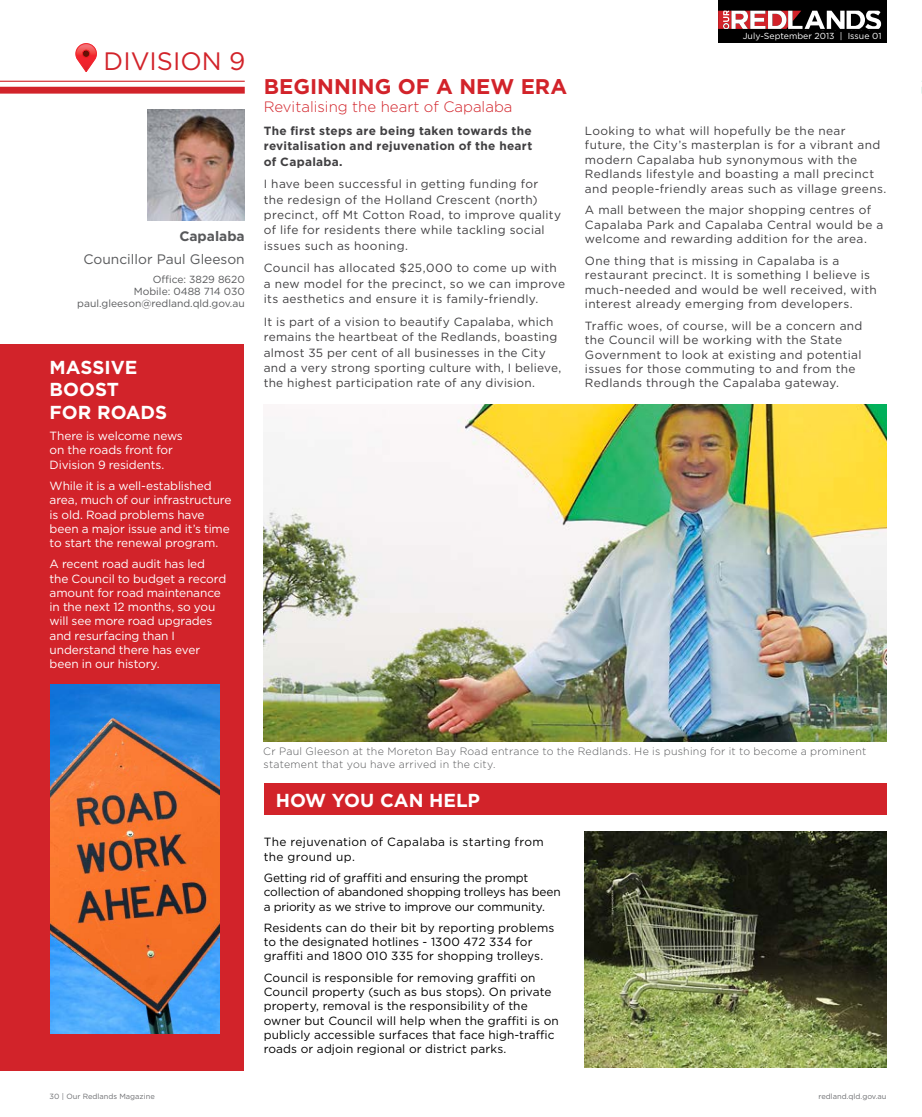
<style>
.page{position:relative;width:922px;height:1117px;background:#fff}
.page>*{position:absolute;margin:0;border:0;box-sizing:border-box;transform-origin:0 0}
.t1{font:25.12px "Gotham";color:#d2232a}
.t2{font:700 21.25px "Gotham";color:#d2232a}
.t3{font:700 18.75px/22.5px "Gotham";color:#fff;text-align:justify}
.t4{font:300 15px "Gotham";color:#d2232a}
.t5{font:13.75px "Gotham";color:#58595b}
.t6{font:700 13.75px "Gotham";color:#58595b}
.t7{font:11.88px/14.5px "Gotham";letter-spacing:.025em;color:#414042}
.t8{font:11.88px/14.2px "Gotham";letter-spacing:.005em;color:#000}
.t9{font:11.88px/14.2px "Gotham";letter-spacing:-.01em;color:#fff}
.t10{font:700 11.88px/15.4px "Gotham";letter-spacing:.02em;color:#414042;text-align:justify}
.t11{font:11.88px/14.2px "Gotham";letter-spacing:.03em;color:#000}
.t12{font:300 10.62px/12.8px "Gotham";letter-spacing:.02em;color:#58595b}
.t13{font:10.25px/12.4px "Gotham";color:#58595b;text-align:right}
.t14{font:8.75px "Gotham";color:#fff}
.t15{font:7.5px "Gotham";color:#6d6e71}
.t16{font:6px "Lobster 1.4";color:#fff}
</style>
<div class="page">
<div style="left:717px;top:0;width:169px;height:43px;background:#000"></div>
<svg style="left:718px;top:11px;width:162px;height:18px"></svg>
<div style="left:264px;top:783px;width:622px;height:32px;background:#d2232a"></div>
<div style="left:0;top:343px;width:244px;height:727px;background:#d2232a"></div>
<div style="left:0;top:87px;width:245px;height:7px;background:#d2232a"></div>
<hr style="left:0;top:81px;width:245px;height:1px;background:#d2232a">
<svg style="left:76px;top:43px;width:21px;height:29px"></svg>
<div style="left:82px;top:50px;width:8px;height:7px;border:1px solid #ed1d24;border-radius:50%"></div>
<img style="left:147px;top:110px;width:98px;height:110px">
<img style="left:264px;top:404px;width:622px;height:337px">
<img style="left:584px;top:831px;width:302px;height:236px">
<img style="left:51px;top:684px;width:169px;height:349px">
<hr style="left:921px;top:350px;width:1px;height:717px;background:#00a769">
<h1 class="t1" style="left:104px;top:45px;width:143px">DIVISION 9</h1>
<p class="t6" style="left:179px;top:227px;width:67px">Capalaba</p>
<p class="t5" style="left:84px;top:250px;width:163px">Councillor Paul Gleeson</p>
<p class="t13" style="left:77px;top:272px;width:169px">Office: 3829 8620<br>Mobile: 0488 714 030 paul.gleeson@redland.qld.gov.au</p>
<h3 class="t3" style="left:50px;top:355px;width:15px">MASSIVE BOOST FOR</h3>
<h3 class="t3" style="left:97px;top:400px;width:15px">ROADS</h3>
<p class="t9" style="left:50px;top:428px;width:135px">There is welcome news on the roads front for<br>Division 9 residents.</p>
<p class="t9" style="left:50px;top:478px;width:183px">While it is a well-established area, much of our infrastructure is old. Road problems have been a major issue and it’s time to start the renewal program.</p>
<p class="t9" style="left:50px;top:556px;width:178px">A recent road audit has led the Council to budget a record amount for road maintenance in the next 12 months, so you will see more road upgrades and resurfacing than I understand there has ever been in our history.</p>
<h2 class="t2" style="left:264px;top:72px;width:15px">BEGINNING</h2>
<h2 class="t2" style="left:398px;top:72px;width:139px">OF ANEW ERA</h2>
<p class="t4" style="left:264px;top:97px;width:250px">Revitalising the heart of Capalaba</p>
<p class="t10" style="left:264px;top:123px;width:270px">The first steps are being taken towards the revitalisation and rejuvenation of the heart of Capalaba.</p>
<p class="t7" style="left:264px;top:176px;width:299px;line-height:15.4px">I have been successful in getting funding for<br>the redesign of the Holland Crescent (north) precinct, off Mt Cotton Road, to improve quality of life for residents there while tackling social issues such as hooning.</p>
<p class="t7" style="left:264px;top:260px;width:303px;line-height:15.4px">Council has allocated $25,000 to come up with a new model for the precinct, so we can improve its aesthetics and ensure it is family-friendly.</p>
<p class="t7" style="left:264px;top:313px;width:299px;line-height:15.4px">It is part of a vision to beautify Capalaba, which remains the heartbeat of the Redlands, boasting almost 35 per cent of all businesses in the City and a very strong sporting culture with, I believe, the highest participation rate of any division.</p>
<p class="t16" style="left:783px;top:29px;width:97px">the best place to live, play and do business</p>
<p class="t14" style="left:742px;top:30px;width:140px">July-September 2013 | Issue 01</p>
<p class="t7" style="left:584px;top:123px;width:303px">Looking to what will hopefully be the near future, the City’s masterplan is for a vibrant and modern Capalaba hub synonymous with the Redlands lifestyle and boasting a mall precinct and people-friendly areas such as village greens.</p>
<p class="t7" style="left:584px;top:202px;width:300px">A mall between the major shopping centres of<br>Capalaba Park and Capalaba Central would be a welcome and rewarding addition for the area.</p>
<p class="t7" style="left:584px;top:253px;width:293px">One thing that is missing in Capalaba is a restaurant precinct. It is something I believe is much-needed and would be well received, with interest already emerging from developers.</p>
<p class="t7" style="left:584px;top:318px;width:279px">Traffic woes, of course, will be a concern and the Council will be working with the State Government to look at existing and potential issues for those commuting to and from the Redlands through the Capalaba gateway.</p>
<p class="t12" style="left:263px;top:744px;width:604px">Cr Paul Gleeson at the Moreton Bay Road entrance to the Redlands. He is pushing for it to become a prominent statement that you have arrived in the city.</p>
<h3 class="t3" style="left:276px;top:788px;width:71px">HO W YOU</h3>
<h3 class="t3" style="left:380px;top:788px;width:15px">CAN</h3>
<h3 class="t3" style="left:429px;top:788px;width:14px">HELP</h3>
<p class="t11" style="left:264px;top:834px;width:281px">The rejuvenation of Capalaba is starting from the ground up.</p>
<p class="t8" style="left:264px;top:870px;width:298px">Getting rid of graffiti and ensuring the prompt collection of abandoned shopping trolleys has been a priority as we strive to improve our community.</p>
<p class="t8" style="left:264px;top:920px;width:292px">Residents can do their bit by reporting problems to the designated hotlines - 1300 472 334 for graffiti and 1800 010 335 for shopping trolleys.</p>
<p class="t8" style="left:264px;top:969px;width:296px">Council is responsible for removing graffiti on Council property (such as bus stops). On private property, removal is the responsibility of the owner but Council will help when the graffiti is on publicly accessible surfaces that face high-traffic roads or adjoin regional or district parks.</p>
<p class="t15" style="left:50px;top:1091px;width:107px">30 | Our Redlands Magazine</p>
<p class="t15" style="left:818px;top:1091px;width:69px">redland.qld.gov.au</p>
</div>
